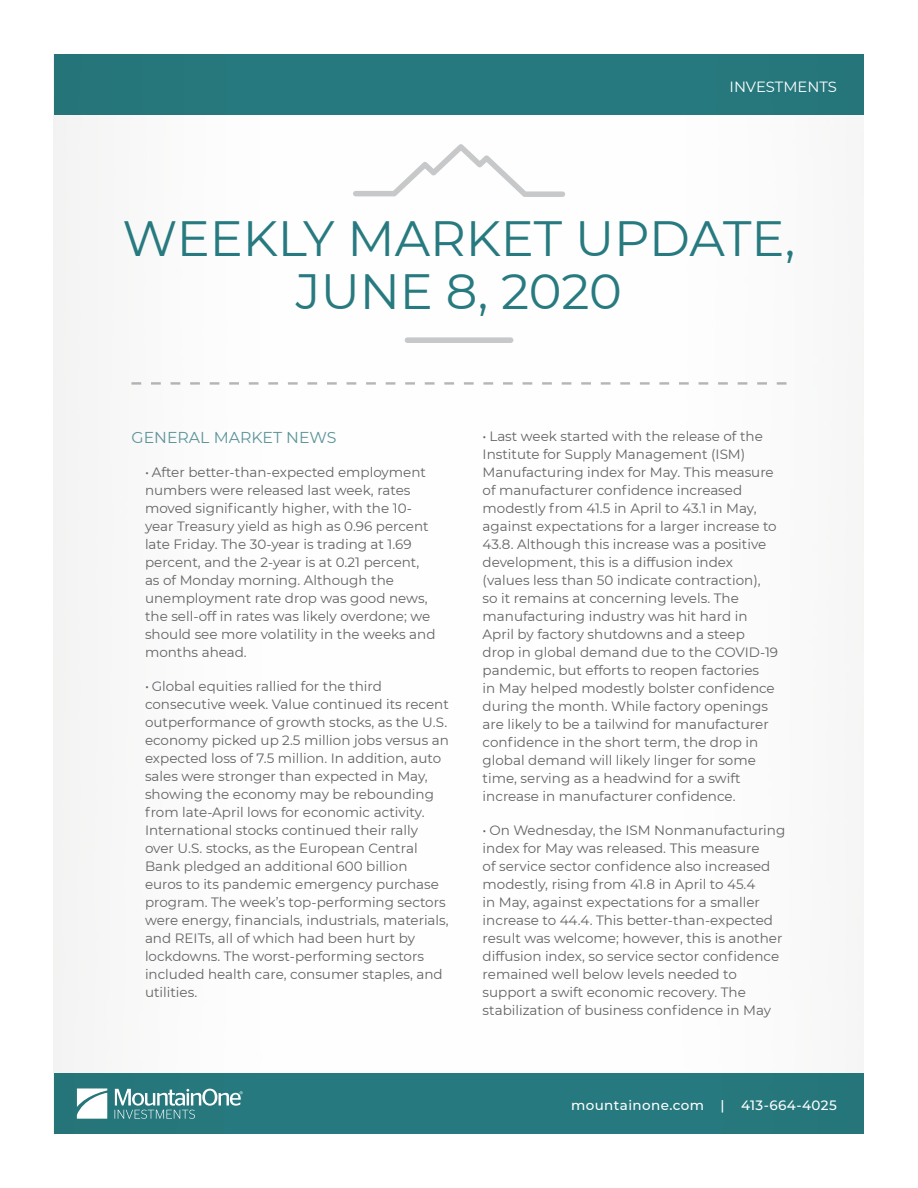
<style>
.page{position:relative;width:918px;height:1188px;background:#fff}
.page>*{position:absolute;margin:0;border:0;box-sizing:border-box;transform-origin:0 0}
.t1{font:49.5px/52.5px "Montserrat";color:#277a7f;text-align:center}
.Bullets_2{font:15.75px "Montserrat";color:#5d949a}
.t2{font:14.85px "Montserrat";color:#fff}
.t3{font:13.5px/18px "Montserrat";color:#636366}
.t4{font:500 13.5px "Montserrat";letter-spacing:.03em;color:#fff}
</style>
<div class="page">
<div style="left:54px;top:1073px;width:810px;height:61px;background:#277a7f"></div>
<div style="left:54px;top:54px;width:810px;height:61px;background:#277a7f"></div>
<svg style="left:77px;top:1088px;width:30px;height:31px"></svg>
<svg style="left:115px;top:1089px;width:128px;height:30px"></svg>
<svg style="left:353px;top:144px;width:212px;height:53px"></svg>
<div style="left:405px;top:337px;width:108px;height:6px;background:#c7c8ca;border-radius:3px"></div>
<svg style="left:131px;top:382px;width:656px;height:3px"></svg>
<p class="t2" style="left:730px;top:76px;width:109px">INVESTMENTS</p>
<p class="t1" style="left:123px;top:211px;width:674px">WEEKLY MARKET UPDATE,<br>JUNE 8, 2020</p>
<p class="Bullets_2" style="left:132px;top:426px;width:206px">GENERAL MARKET NEWS</p>
<p class="t3" style="left:145px;top:463px;width:292px">• After better-than-expected employment numbers were released last week, rates moved significantly higher, with the 10- year Treasury yield as high as 0.96 percent late Friday. The 30-year is trading at 1.69 percent, and the 2-year is at 0.21 percent, as of Monday morning. Although the unemployment rate drop was good news, the sell-off in rates was likely overdone; we should see more volatility in the weeks and months ahead.</p>
<p class="t3" style="left:145px;top:677px;width:305px">• Global equities rallied for the third consecutive week. Value continued its recent outperformance of growth stocks, as the U.S. economy picked up 2.5 million jobs versus an expected loss of 7.5 million. In addition, auto sales were stronger than expected in May, showing the economy may be rebounding from late-April lows for economic activity.<br>International stocks continued their rally over U.S. stocks, as the European Central Bank pledged an additional 600 billion<br>euros to its pandemic emergency purchase program. The week’s top-performing sectors were energy, financials, industrials, materials, and REITs, all of which had been hurt by lockdowns. The worst-performing sectors included health care, consumer staples, and utilities.</p>
<p class="t3" style="left:483px;top:426px;width:297px">• Last week started with the release of the Institute for Supply Management (ISM)<br>Manufacturing index for May. This measure of manufacturer confidence increased modestly from 41.5 in April to 43.1 in May, against expectations for a larger increase to 43.8. Although this increase was a positive development, this is a diffusion index (values less than 50 indicate contraction), so it remains at concerning levels. The manufacturing industry was hit hard in April by factory shutdowns and a steep drop in global demand due to the COVID-19 pandemic, but efforts to reopen factories<br>in May helped modestly bolster confidence during the month. While factory openings are likely to be a tailwind for manufacturer confidence in the short term, the drop in global demand will likely linger for some time, serving as a headwind for a swift increase in manufacturer confidence.</p>
<p class="t3" style="left:483px;top:821px;width:304px">• On Wednesday, the ISM Nonmanufacturing index for May was released. This measure<br>of service sector confidence also increased modestly, rising from 41.8 in April to 45.4<br>in May, against expectations for a smaller increase to 44.4. This better-than-expected result was welcome; however, this is another diffusion index, so service sector confidence remained well below levels needed to support a swift economic recovery. The stabilization of business confidence in May</p>
<p class="t4" style="left:571px;top:1096px;width:267px">mountainone.com | 413-664-4025</p>
</div>
